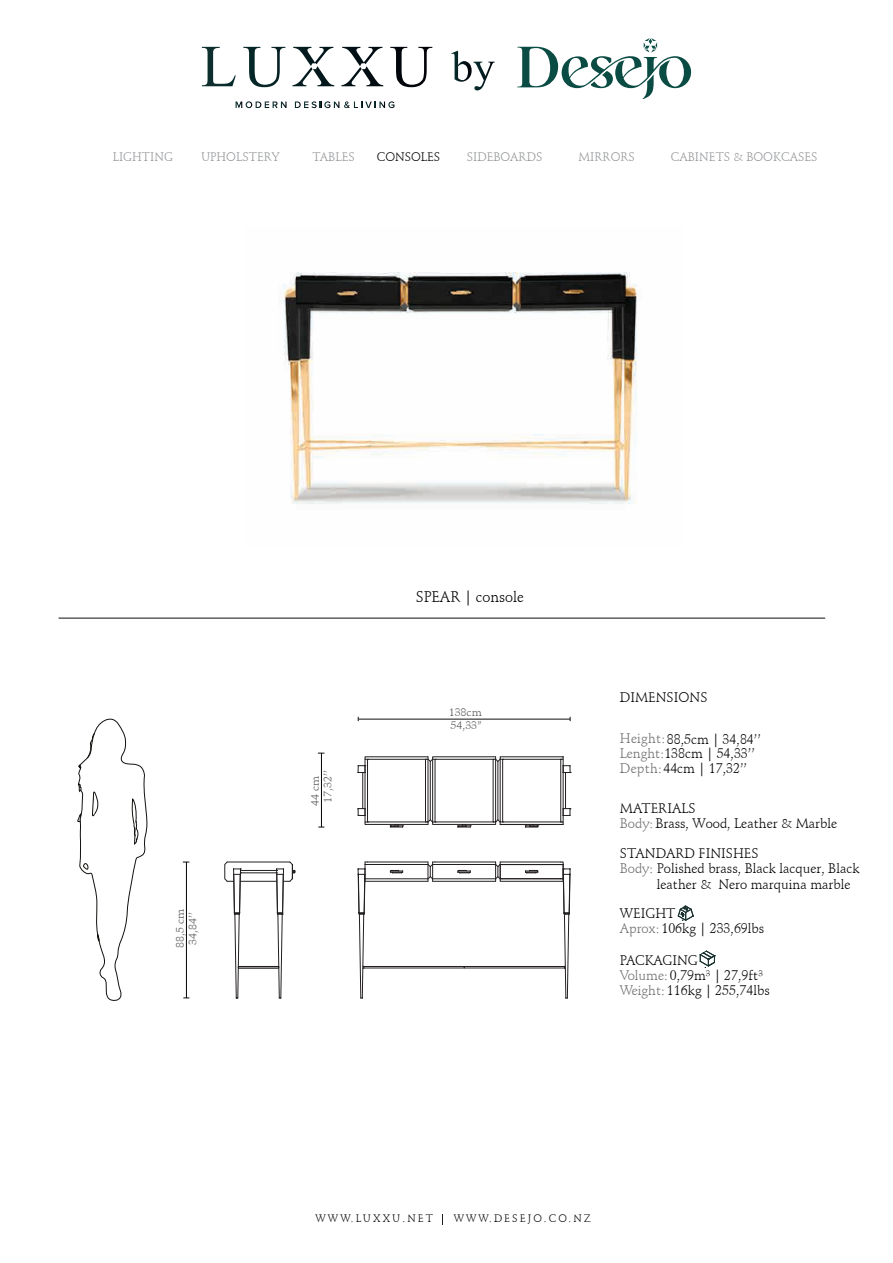
<style>
.page{position:relative;width:893px;height:1263px;background:#fff}
.page>*{position:absolute;margin:0;border:0;box-sizing:border-box;transform-origin:0 0}
.t1{font:15px "Schneidler BT";color:#050504}
.t2{font:13.5px/15px "Schneidler BT";color:#050504}
.t3{font:12px "Schneidler BT";color:#949699}
.t4{font:12px "Schneidler BT";color:#040503}
.t5{font:10.5px/12.6px "Schneidler BT";color:#575756;text-align:center;scale:1.11 1}
.t6{font:10.5px "Schneidler BT";letter-spacing:.2em;color:#040503}
.s1{color:#707070}
</style>
<div class="page">
<svg style="left:678px;top:906px;width:16px;height:15px"></svg>
<svg style="left:700px;top:951px;width:15px;height:17px"></svg>
<hr style="left:59px;top:618px;width:766px;height:1px;background:#231f20">
<svg style="left:77px;top:718px;width:70px;height:283px"></svg>
<hr style="left:186px;top:862px;width:1px;height:136px;background:#040503">
<hr style="left:358px;top:719px;width:212px;height:1px;background:#231f20">
<hr style="left:321px;top:753px;width:1px;height:74px;background:#040503">
<hr style="left:240px;top:881px;width:37px;height:1px;background:#231f20">
<hr style="left:227px;top:862px;width:63px;height:1px;background:#231f20">
<hr style="left:240px;top:870px;width:37px;height:1px;background:#231f20">
<svg style="left:258px;top:861px;width:38px;height:138px"></svg>
<hr style="left:240px;top:872px;width:37px;height:1px;background:#231f20">
<svg style="left:224px;top:861px;width:17px;height:138px"></svg>
<hr style="left:365px;top:881px;width:63px;height:1px;background:#231f20">
<hr style="left:365px;top:878px;width:63px;height:1px;background:#231f20">
<hr style="left:365px;top:864px;width:63px;height:1px;background:#231f20">
<hr style="left:367px;top:862px;width:61px;height:1px;background:#231f20">
<hr style="left:433px;top:881px;width:63px;height:1px;background:#231f20">
<hr style="left:433px;top:878px;width:63px;height:1px;background:#231f20">
<hr style="left:433px;top:864px;width:63px;height:1px;background:#231f20">
<hr style="left:435px;top:862px;width:61px;height:1px;background:#231f20">
<svg style="left:390px;top:870px;width:13px;height:3px"></svg>
<svg style="left:457px;top:870px;width:14px;height:3px"></svg>
<div style="left:464px;top:966px;width:101px;height:2px;border:1px solid #231f20"></div>
<hr style="left:364px;top:966px;width:100px;height:1px;background:#231f20">
<hr style="left:364px;top:968px;width:100px;height:1px;background:#231f20">
<svg style="left:358px;top:862px;width:9px;height:137px"></svg>
<svg style="left:427px;top:862px;width:8px;height:19px"></svg>
<svg style="left:495px;top:862px;width:76px;height:137px"></svg>
<svg style="left:358px;top:756px;width:213px;height:72px"></svg>
<hr style="left:565px;top:773px;width:1px;height:35px;background:#231f20">
<div style="left:238px;top:966px;width:41px;height:2px;background:#fff;border:1px solid #231f20"></div>
<img style="left:279px;top:272px;width:358px;height:232px">
<svg style="left:202px;top:47px;width:230px;height:40px"></svg>
<svg style="left:236px;top:101px;width:51px;height:7px"></svg>
<svg style="left:295px;top:101px;width:99px;height:7px"></svg>
<svg style="left:517px;top:38px;width:175px;height:61px"></svg>
<svg style="left:451px;top:51px;width:44px;height:39px"></svg>
<p class="t3" style="left:113px;top:149px;width:62px">LIGHTING</p>
<p class="t3" style="left:201px;top:149px;width:80px">UPHOLSTERY</p>
<p class="t3" style="left:313px;top:149px;width:44px">TABLES</p>
<p class="t4" style="left:377px;top:149px;width:65px">CONSOLES</p>
<p class="t3" style="left:467px;top:149px;width:77px">SIDEBOARDS</p>
<p class="t3" style="left:578px;top:149px;width:58px">MIRRORS</p>
<p class="t3" style="left:671px;top:149px;width:148px">CABINETS &amp; BOOKCASES</p>
<p class="t5" style="left:174px;top:948px;width:37px;rotate:-90deg">88,5 cm<br>34,84’’</p>
<p class="t5" style="left:309px;top:806px;width:34px;rotate:-90deg">44 cm<br>17,32’’</p>
<p class="t1" style="left:416px;top:587px;width:109px">SPEAR | console</p>
<p class="t5" style="left:449px;top:706px;width:32px;text-align:left">138cm<br>54,33”</p>
<p class="t2" style="left:620px;top:690px;width:89px">DIMENSIONS</p>
<p class="t2" style="left:620px;top:732px;width:142px"><span class="s1">Height:</span> 88,5cm | 34,84’’</p>
<p class="t2" style="left:620px;top:746px;width:136px"><span class="s1">Lenght:</span>138cm | 54,33’’<br><span class="s1">Depth:</span> 44cm | 17,32’’</p>
<p class="t2" style="left:620px;top:801px;width:219px">MATERIALS<br><span class="s1">Body:</span> Brass, Wood, Leather &amp; Marble</p>
<p class="t2" style="left:620px;top:846px;width:140px">STANDARD FINISHES</p>
<p class="t2" style="left:620px;top:861px;width:241px"><span class="s1">Body:</span> Polished brass, Black lacquer, Black</p>
<p class="t2" style="left:657px;top:877px;width:195px">leather &amp; Nero marquina marble</p>
<p class="t2" style="left:620px;top:906px;width:146px">WEIGHT<br><span class="s1">Aprox:</span> 106kg | 233,69lbs</p>
<p class="t2" style="left:620px;top:952px;width:151px">PACKAGING<br><span class="s1">Volume:</span> 0,79m³ | 27,9ft³<br><span class="s1">Weight:</span> 116kg | 255,74lbs</p>
<p class="t6" style="left:315px;top:1212px;width:119px">WWW.LUXXU.NET</p>
<p class="t6" style="left:454px;top:1212px;width:139px">WWW.DESEJO.CO.NZ</p>
</div>
